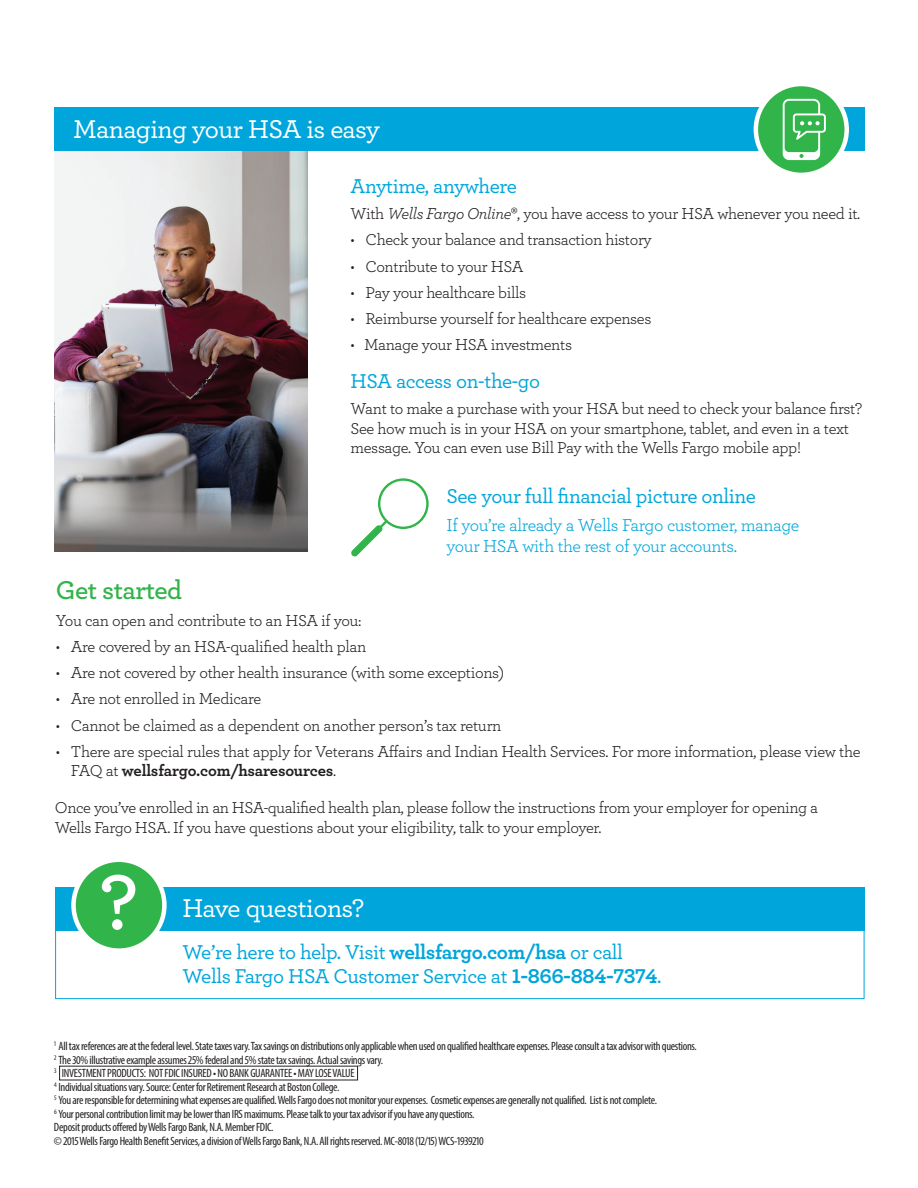
<style>
.page{position:relative;width:918px;height:1188px;background:#fff}
.page>*{position:absolute;margin:0;border:0;box-sizing:border-box;transform-origin:0 0}
.t1{font:600 81.6px "Archer";color:#fff}
.t2{font:500 27px "Archer";letter-spacing:-.03em;color:#fff}
.t3{font:600 27px "Archer";letter-spacing:-.02em;color:#31b44a}
.t4{font:500 21px/24px "Archer";letter-spacing:-.02em;color:#00a6db}
.t5{font:18px/21px "Archer";letter-spacing:-.025em;color:#00a6db}
.t6{font:16.5px/19.5px "Archer";letter-spacing:-.025em;color:#231f20}
.t7{font:condensed 12px/13.5px "Myriad Pro";letter-spacing:-.025em;color:#231f20}
.s1{font-style:italic}
.s2{font-weight:700}
</style>
<div class="page">
<img style="left:55px;top:151px;width:252px;height:401px">
<div style="left:55px;top:925px;width:809px;height:74px;border:1px solid #00a6db"></div>
<div style="left:55px;top:108px;width:810px;height:43px;background:#00a6db"></div>
<svg style="left:756px;top:84px;width:91px;height:91px;background:#4abd60"></svg>
<div style="left:754px;top:82px;width:95px;height:95px;border:4px solid #fff;border-radius:50%"></div>
<div style="left:55px;top:887px;width:810px;height:44px;background:#00a6db"></div>
<div style="left:74px;top:860px;width:90px;height:91px;background:#31b44a;border-radius:50%"></div>
<div style="left:71px;top:858px;width:96px;height:95px;border:4px solid #fff;border-radius:50%"></div>
<svg style="left:783px;top:99px;width:43px;height:61px;background:#69c87b"></svg>
<svg style="left:351px;top:478px;width:78px;height:78px"></svg>
<h2 class="t2" style="left:73px;top:110px;width:308px">Managing your HSA is easy</h2>
<p class="t4" style="left:351px;top:173px;width:168px">Anytime, anywhere</p>
<p class="t6" style="left:351px;top:203px;width:511px">With <span class="s1">Wells Fargo Online</span>®, you have access to your HSA whenever you need it.</p>
<p class="t6" style="left:351px;top:229px;width:303px">• Check your balance and transaction history</p>
<p class="t6" style="left:351px;top:256px;width:174px">• Contribute to your HSA</p>
<p class="t6" style="left:351px;top:282px;width:177px">• Pay your healthcare bills</p>
<p class="t6" style="left:351px;top:308px;width:302px">• Reimburse yourself for healthcare expenses</p>
<p class="t6" style="left:351px;top:334px;width:223px">• Manage your HSA investments</p>
<p class="t4" style="left:351px;top:368px;width:191px">HSA access on-the-go</p>
<p class="t6" style="left:351px;top:398px;width:513px">Want to make a purchase with your HSA but need to check your balance first?<br>See how much is in your HSA on your smartphone, tablet, and even in a text message. You can even use Bill Pay with the Wells Fargo mobile app!</p>
<p class="t4" style="left:447px;top:483px;width:311px">See your full financial picture online</p>
<p class="t5" style="left:447px;top:514px;width:354px">If you’re already a Wells Fargo customer, manage your HSA with the rest of your accounts.</p>
<h2 class="t3" style="left:56px;top:570px;width:128px">Get started</h2>
<p class="t6" style="left:56px;top:610px;width:307px">You can open and contribute to an HSA if you:</p>
<p class="t6" style="left:56px;top:636px;width:312px">• Are covered by an HSA-qualified health plan</p>
<p class="t6" style="left:56px;top:662px;width:450px">• Are not covered by other health insurance (with some exceptions)</p>
<p class="t6" style="left:56px;top:688px;width:207px">• Are not enrolled in Medicare</p>
<p class="t6" style="left:56px;top:715px;width:447px">• Cannot be claimed as a dependent on another person’s tax return</p>
<p class="t6" style="left:71px;top:741px;width:791px;text-indent:-15px">• There are special rules that apply for Veterans Affairs and Indian Health Services. For more information, please view the<br>FAQ at <span class="s2">wellsfargo.com/hsaresources</span>.</p>
<p class="t6" style="left:55px;top:797px;width:765px">Once you’ve enrolled in an HSA-qualified health plan, please follow the instructions from your employer for opening a<br>Wells Fargo HSA. If you have questions about your eligibility, talk to your employer.</p>
<h1 class="t1" style="left:100px;top:841px;width:39px">?</h1>
<h2 class="t2" style="left:183px;top:889px;width:183px">Have questions?</h2>
<p class="t4" style="left:183px;top:939px;width:480px">We’re here to help. Visit <span class="s2">wellsfargo.com/hsa</span> or call<br>Wells Fargo HSA Customer Service at <span class="s2">1-866-884-7374</span>.</p>
<p class="t7" style="left:54px;top:1039px;width:644px"><sup>1</sup> All tax references are at the federal level. State taxes vary. Tax savings on distributions only applicable when used on qualified healthcare expenses. Please consult a tax advisor with questions.<br><sup>2</sup> The 30% illustrative example assumes 25% federal and 5% state tax savings. Actual savings vary.<br><sup>3</sup> INVESTMENT PRODUCTS: NOT FDIC INSURED • NO BANK GUARANTEE • MAY LOSE VALUE<br><sup>4</sup> Individual situations vary. Source: Center for Retirement Research at Boston College.<br><sup>5</sup> You are responsible for determining what expenses are qualified. Wells Fargo does not monitor your expenses. Cosmetic expenses are generally not qualified. List is not complete.<br><sup>6</sup> Your personal contribution limit may be lower than IRS maximums. Please talk to your tax advisor if you have any questions.<br>Deposit products offered by Wells Fargo Bank, N.A. Member FDIC.<br>© 2015 Wells Fargo Health Benefit Services, a division of Wells Fargo Bank, N.A. All rights reserved. MC-8018 (12/15) WCS-1939210</p>
</div>
